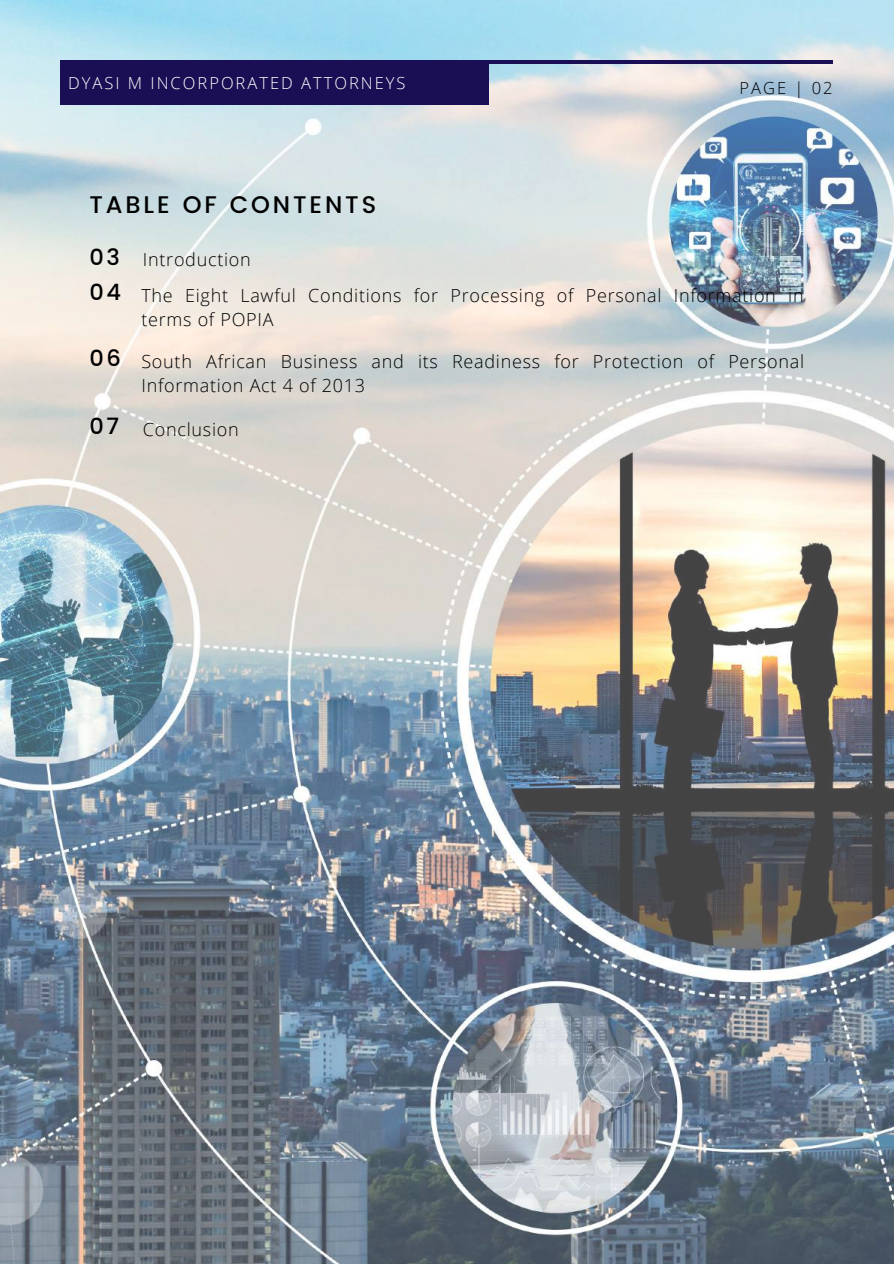
<style>
.page{position:relative;width:894px;height:1264px;background:#fff}
.page>*{position:absolute;margin:0;border:0;box-sizing:border-box;transform-origin:0 0}
.t1{font:500 24px "Poppins";letter-spacing:.12em;color:#000}
.t2{font:500 22.5px "Poppins";color:#000}
.t3{font:300 18px/35.7px "Open Sans";letter-spacing:.04em;color:#000}
.t4{font:300 16.5px "Open Sans";letter-spacing:.12em;color:#fff}
.t5{font:300 16.5px "Open Sans";letter-spacing:.12em;color:#000}
.s1{font-family:"Poppins";font-weight:500;font-size:22.5px}
</style>
<div class="page">
<img style="left:0;top:0;width:893px;height:1263px">
<hr style="left:61px;top:60px;width:771px;height:4px;background:#1a0f54">
<div style="left:61px;top:60px;width:427px;height:44px;background:#1a0f54"></div>
<p class="t4" style="left:68px;top:71px;width:339px">DYASI M INCORPORATED ATTORNEYS</p>
<h1 class="t1" style="left:89px;top:190px;width:288px">TABLE OF CONTENTS</h1>
<p class="t5" style="left:739px;top:76px;width:94px">PAGE | 02</p>
<p class="t3" style="left:141px;top:241px;width:663px;text-indent:-52px"><span class="s1">03</span> Introduction<br>The Eight Lawful Conditions for Processing of Personal Information in</p>
<p class="t3" style="left:141px;top:301px;width:134px">terms of POPIA</p>
<p class="t2" style="left:89px;top:279px;width:33px">04</p>
<p class="t3" style="left:141px;top:348px;width:664px;line-height:24.8px;text-indent:-52px"><span class="s1">06</span> South African Business and its Readiness for Protection of Personal<br>Information Act 4 of 2013</p>
<p class="t3" style="left:89px;top:411px;width:151px"><span class="s1">07</span> Conclusion</p>
</div>
